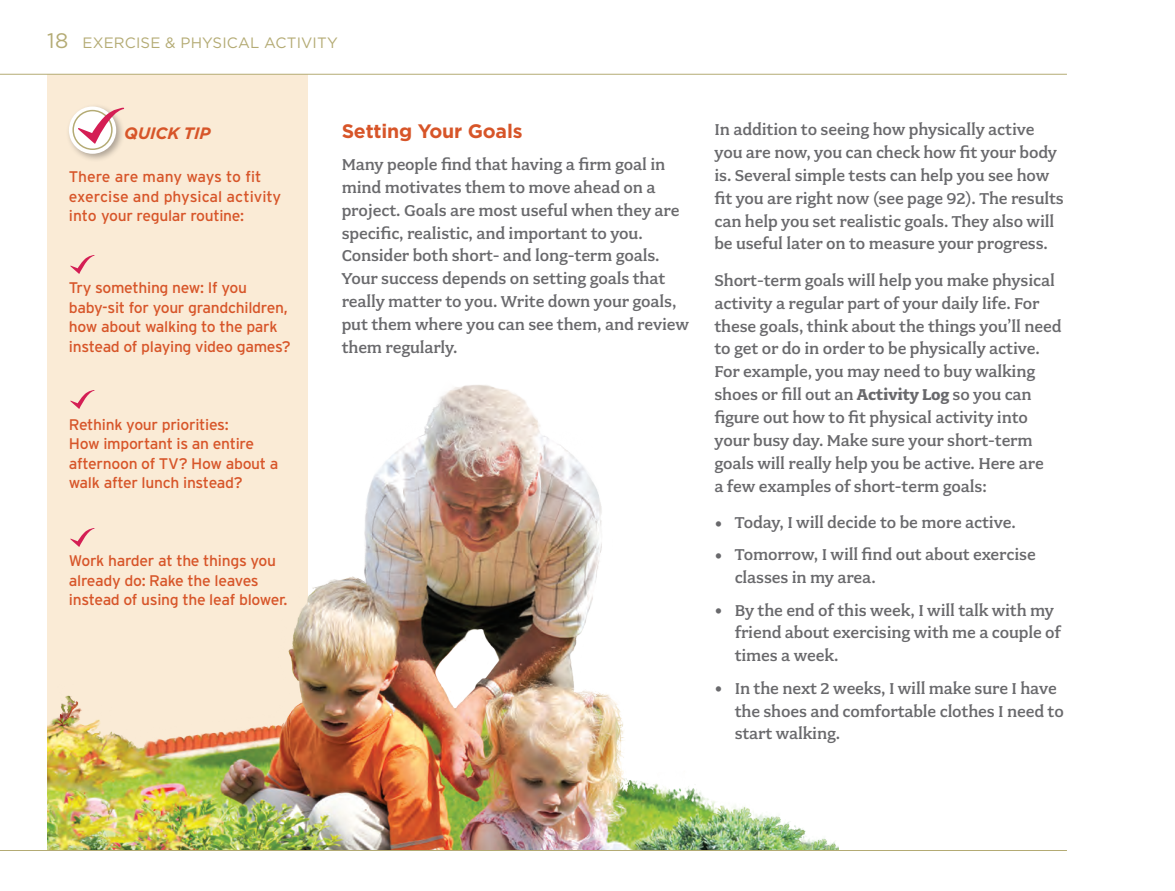
<style>
.page{position:relative;width:1175px;height:891px;background:#fff}
.page>*{position:absolute;margin:0;border:0;box-sizing:border-box;transform-origin:0 0}
.subhead{font:700 19.5px "Gotham";letter-spacing:-.01em;color:#d75529}
.body_text{font:500 17.7px/23px "Fairplex Wide";letter-spacing:-.01em;color:#69696c;scale:.96 1}
.body_text-bulleted{font:500 17.7px/23px "Fairplex Wide";letter-spacing:-.01em;color:#69696c;scale:.96 1}
.quick-tip__nested{font:italic 700 16.5px "Gotham";letter-spacing:-.01em;color:#d75529}
.quick-tip_2nd_par{font:15.3px/19.5px "Interstate";letter-spacing:-.02em;color:#d75529}
.quick-tip__nested-2{font:15.3px/19.5px "Interstate";letter-spacing:-.02em;color:#d75529}
.header-left__title{font:15px "Gotham";letter-spacing:.01em;color:#b4ab74}
.s1{font-size:21px}
.s2{font-weight:700}
.s3{font-size:22.5px}
</style>
<div class="page">
<div style="left:47px;top:74px;width:261px;height:776px;background:#faebd6"></div>
<div style="left:65px;top:103px;width:60px;height:59px;background:#231f20;opacity:.35"></div>
<svg style="left:69px;top:107px;width:47px;height:47px"></svg>
<div style="left:72px;top:110px;width:41px;height:40px;border:1px solid #b4ab74;border-radius:50%"></div>
<svg style="left:78px;top:108px;width:46px;height:36px;background:#ecc6c9"></svg>
<svg style="left:70px;top:255px;width:24px;height:19px"></svg>
<img style="left:47px;top:385px;width:791px;height:465px">
<hr style="left:0;top:850px;width:1066px;height:1px;background:#b4ab74">
<hr style="left:0;top:74px;width:1066px;height:1px;background:#b4ab74">
<p class="header-left__title" style="left:47px;top:34px;width:292px"><span class="s1">18</span> EXERCISE &amp; PHYSICAL ACTIVITY</p>
<p class="quick-tip__nested" style="left:124px;top:123px;width:88px">QUICK TIP</p>
<p class="quick-tip__nested-2" style="left:69px;top:167px;width:214px">There are many ways to fit exercise and physical activity into your regular routine:</p>
<p class="quick-tip_2nd_par" style="left:69px;top:278px;width:223px">Try something new: If you baby-sit for your grandchildren, how about walking to the park instead of playing video games?</p>
<p class="quick-tip_2nd_par" style="left:69px;top:415px;width:211px">Rethink your priorities:<br>How important is an entire afternoon of TV? How about a walk after lunch instead?</p>
<p class="quick-tip_2nd_par" style="left:69px;top:551px;width:220px">Work harder at the things you already do: Rake the leaves instead of using the leaf blower.</p>
<p class="subhead" style="left:342px;top:119px;width:182px">Setting Your Goals</p>
<p class="body_text" style="left:342px;top:153px;width:363px">Many people find that having a firm goal in mind motivates them to move ahead on a project. Goals are most useful when they are specific, realistic, and important to you.<br>Consider both short- and long-term goals.<br>Your success depends on setting goals that really matter to you. Write down your goals, put them where you can see them, and review them regularly.</p>
<p class="body_text" style="left:714px;top:118px;width:365px">In addition to seeing how physically active you are now, you can check how fit your body is. Several simple tests can help you see how fit you are right now (see page 92). The results can help you set realistic goals. They also will be useful later on to measure your progress.</p>
<p class="body_text" style="left:714px;top:269px;width:363px">Short-term goals will help you make physical activity a regular part of your daily life. For these goals, think about the things you’ll need to get or do in order to be physically active.<br>For example, you may need to buy walking shoes or fill out an <span class="s2">Activity Log</span> so you can figure out how to fit physical activity into your busy day. Make sure your short-term goals will really help you be active. Here are<br>a few examples of short-term goals:</p>
<p class="body_text-bulleted" style="left:714px;top:511px;width:315px"><span class="s3">•</span> Today, I will decide to be more active.</p>
<p class="body_text-bulleted" style="left:734px;top:543px;width:315px;text-indent:-20px"><span class="s3">•</span> Tomorrow, I will find out about exercise classes in my area.</p>
<p class="body_text-bulleted" style="left:734px;top:598px;width:341px;text-indent:-20px"><span class="s3">•</span> By the end of this week, I will talk with my friend about exercising with me a couple of times a week.</p>
<p class="body_text-bulleted" style="left:734px;top:676px;width:344px;text-indent:-20px"><span class="s3">•</span> In the next 2 weeks, I will make sure I have the shoes and comfortable clothes I need to start walking.</p>
</div>
